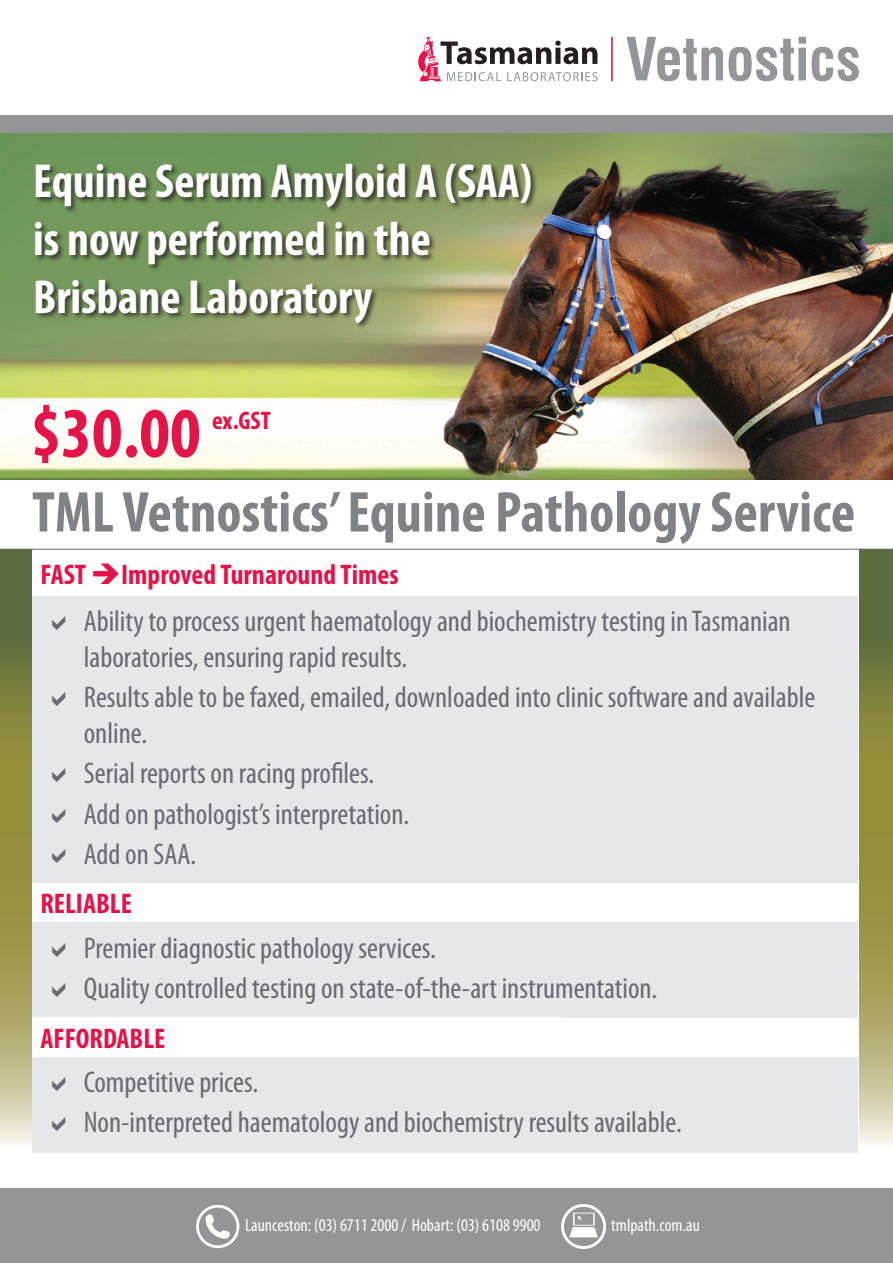
<style>
.page{position:relative;width:893px;height:1263px;background:#fff}
.page>*{position:absolute;margin:0;border:0;box-sizing:border-box;transform-origin:0 0}
.t1{font:700 condensed 72px "Myriad Pro";color:#e41448}
.t2{font:700 condensed 58.05px "Myriad Pro";color:#808285}
.t3{font:700 condensed 48px/57.6px "Myriad Pro";color:#fff}
.t4{font:condensed 30px/36px "Myriad Pro";color:#696b73}
.t5{font:700 condensed 28.5px "Myriad Pro";color:#e41448}
.t6{font:700 condensed 25.5px "Myriad Pro";color:#e41448}
.t7{font:condensed 18px "Myriad Pro";color:#fff}
</style>
<div class="page">
<svg style="left:626px;top:37px;width:97px;height:44px"></svg>
<svg style="left:729px;top:37px;width:77px;height:44px"></svg>
<svg style="left:812px;top:47px;width:47px;height:34px"></svg>
<hr style="left:611px;top:37px;width:2px;height:44px;background:#e41448">
<svg style="left:418px;top:37px;width:179px;height:44px"></svg>
<div style="left:0;top:116px;width:893px;height:17px;background:#939598"></div>
<div style="left:0;top:1188px;width:893px;height:75px;background:#939598"></div>
<svg style="left:196px;top:1205px;width:43px;height:43px"></svg>
<svg style="left:561px;top:1204px;width:45px;height:45px"></svg>
<img style="left:0;top:133px;width:893px;height:347px">
<div style="left:34px;top:163px;width:504px;height:167px;background:#231f20;opacity:.75"></div>
<svg style="left:0;top:550px;width:893px;height:603px;background:#969758"></svg>
<div style="left:33px;top:545px;width:826px;height:634px;background:#fff"></div>
<div style="left:32px;top:596px;width:825px;height:286px;background:#e6e7e9"></div>
<div style="left:32px;top:550px;width:516px;height:46px;background:#fff"></div>
<div style="left:32px;top:883px;width:530px;height:39px;background:#fff"></div>
<div style="left:32px;top:922px;width:825px;height:96px;background:#e6e7e9"></div>
<div style="left:32px;top:1057px;width:825px;height:95px;background:#e6e7e9"></div>
<div style="left:32px;top:1018px;width:530px;height:39px;background:#fff"></div>
<hr style="left:0;top:549px;width:893px;height:1px;background:#696b73">
<p class="t3" style="left:33px;top:151px;width:501px">Equine Serum Amyloid A (SAA) is now performed in the<br>Brisbane Laboratory</p>
<p class="t1" style="left:31px;top:388px;width:172px">$30.00</p>
<p class="t6" style="left:212px;top:404px;width:60px">ex.GST</p>
<p class="t2" style="left:32px;top:476px;width:825px">TML Vetnostics’ Equine Pathology Service</p>
<p class="t5" style="left:41px;top:556px;width:360px">FAST ➔Improved Turnaround Times</p>
<p class="t4" style="left:84px;top:603px;width:708px">Ability to process urgent haematology and biochemistry testing in Tasmanian laboratories, ensuring rapid results.</p>
<p class="t4" style="left:84px;top:679px;width:733px">Results able to be faxed, emailed, downloaded into clinic software and available online.</p>
<p class="t4" style="left:84px;top:755px;width:292px">Serial reports on racing profiles.</p>
<p class="t4" style="left:84px;top:795px;width:327px">Add on pathologist’s interpretation.</p>
<p class="t4" style="left:84px;top:836px;width:114px">Add on SAA.</p>
<p class="t5" style="left:41px;top:885px;width:93px">RELIABLE</p>
<p class="t4" style="left:84px;top:929px;width:354px">Premier diagnostic pathology services.</p>
<p class="t4" style="left:84px;top:970px;width:575px">Quality controlled testing on state-of-the-art instrumentation.</p>
<p class="t5" style="left:41px;top:1020px;width:126px">AFFORDABLE</p>
<p class="t4" style="left:84px;top:1064px;width:176px">Competitive prices.</p>
<p class="t4" style="left:84px;top:1104px;width:600px">Non-interpreted haematology and biochemistry results available.</p>
<p class="t7" style="left:245px;top:1214px;width:297px">Launceston: (03) 6711 2000 / Hobart: (03) 6108 9900</p>
<p class="t7" style="left:611px;top:1214px;width:90px">tmlpath.com.au</p>
</div>
